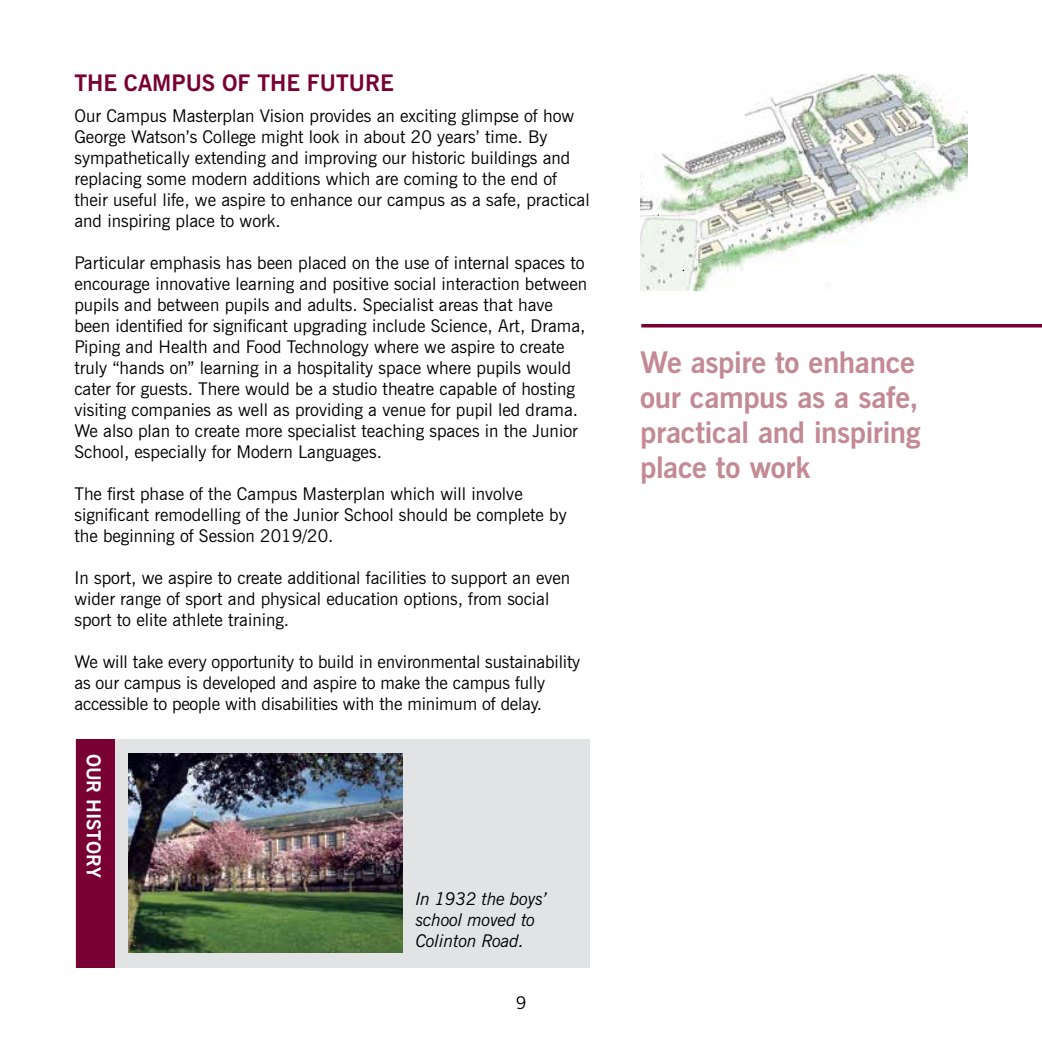
<style>
.page{position:relative;width:1042px;height:1042px;background:#fff}
.page>*{position:absolute;margin:0;border:0;box-sizing:border-box;transform-origin:0 0}
.t1{font:700 29.75px/35px "News Gothic BT";letter-spacing:-.01em;color:#c38995}
.t2{font:700 22.75px "News Gothic BT";color:#780032}
.t3{font:700 19.25px "News Gothic BT";color:#fff}
.t4{font:17.5px/21px "News Gothic BT";color:#000}
.t5{font:italic 17.5px/21px "News Gothic BT";letter-spacing:-.01em;color:#000}
</style>
<div class="page">
<div style="left:75px;top:739px;width:514px;height:228px;background:#e2e3e4"></div>
<img style="left:129px;top:753px;width:273px;height:199px">
<div style="left:76px;top:739px;width:38px;height:228px;background:#780032"></div>
<img style="left:640px;top:74px;width:327px;height:217px">
<hr style="left:641px;top:324px;width:401px;height:3px;background:#780032">
<h2 class="t2" style="left:74px;top:69px;width:321px">THE CAMPUS OF THE FUTURE</h2>
<p class="t4" style="left:74px;top:105px;width:517px">Our Campus Masterplan Vision provides an exciting glimpse of how George Watson’s College might look in about 20 years’ time. By sympathetically extending and improving our historic buildings and replacing some modern additions which are coming to the end of their useful life, we aspire to enhance our campus as a safe, practical and inspiring place to work.</p>
<p class="t4" style="left:74px;top:252px;width:514px">Particular emphasis has been placed on the use of internal spaces to encourage innovative learning and positive social interaction between pupils and between pupils and adults. Specialist areas that have been identified for significant upgrading include Science, Art, Drama, Piping and Health and Food Technology where we aspire to create truly “hands on” learning in a hospitality space where pupils would cater for guests. There would be a studio theatre capable of hosting visiting companies as well as providing a venue for pupil led drama.<br>We also plan to create more specialist teaching spaces in the Junior School, especially for Modern Languages.</p>
<p class="t4" style="left:74px;top:483px;width:494px">The first phase of the Campus Masterplan which will involve significant remodelling of the Junior School should be complete by the beginning of Session 2019/20.</p>
<p class="t4" style="left:74px;top:567px;width:497px">In sport, we aspire to create additional facilities to support an even wider range of sport and physical education options, from social sport to elite athlete training.</p>
<p class="t4" style="left:74px;top:651px;width:507px">We will take every opportunity to build in environmental sustainability as our campus is developed and aspire to make the campus fully accessible to people with disabilities with the minimum of delay.</p>
<p class="t3" style="left:105px;top:753px;width:125px;rotate:90deg">OUR HISTORY</p>
<p class="t5" style="left:416px;top:888px;width:133px">In 1932 the boys’ school moved to<br>Colinton Road.</p>
<p class="t4" style="left:516px;top:992px;width:12px">9</p>
<h1 class="t1" style="left:640px;top:344px;width:282px">We aspire to enhance our campus as a safe, practical and inspiring place to work</h1>
</div>
